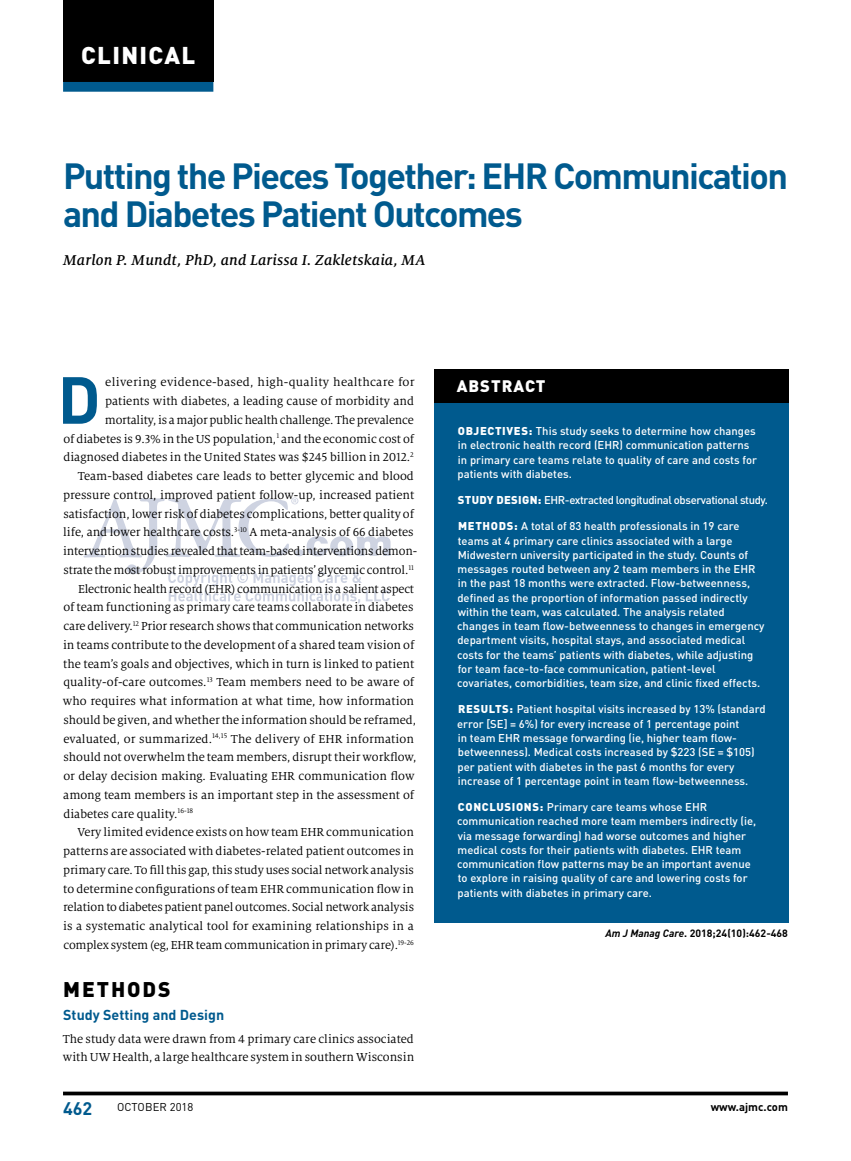
<style>
.page{position:relative;width:851px;height:1161px;background:#fff}
.page>*{position:absolute;margin:0;border:0;box-sizing:border-box;transform-origin:0 0}
.t1{font:700 65.4px "DINOT";color:#005a8e}
.t2{font:700 36px/37.5px "DINOT";letter-spacing:-.045em;color:#005a8e}
.t3{font:900 24px "DINOT";letter-spacing:.055em;color:#fff}
.t4{font:900 21px "DINOT";letter-spacing:.09em;color:#000}
.t5{font:700 18px "DINOT";color:#005a8e}
.t6{font:900 16.5px "DINOT";letter-spacing:.06em;color:#fff}
.t7{font:italic 500 15.75px "Milo Serif OT";letter-spacing:.01em;color:#000}
.t8{font:700 14.25px "DINOT";color:#005a8e}
.t9{font:12.75px/18.8px "Milo Serif OT";color:#000}
.t10{font:12.75px "Milo Serif OT";letter-spacing:.02em;color:#000}
.t11{font:500 11.25px/14.2px "DINOT";color:#fff}
.t12{font:500 11.25px "DINOT";letter-spacing:-.035em;color:#fff}
.t13{font:700 11.25px "DINOT";color:#000}
.t14{font:11.25px "DINOT";color:#000}
.t15{font:700 10.5px "DINOT";color:#000}
.s1{font-weight:900}
.s2{font-style:italic}
</style>
<div class="page">
<hr style="left:63px;top:1092px;width:725px;height:3px;background:#000">
<svg style="left:83px;top:497px;width:307px;height:107px"></svg>
<div style="left:434px;top:369px;width:354px;height:34px;background:#000"></div>
<div style="left:434px;top:403px;width:354px;height:520px;background:#005a8e"></div>
<div style="left:63px;top:0;width:150px;height:82px;background:#000"></div>
<div style="left:63px;top:82px;width:150px;height:10px;background:#005a8e"></div>
<h3 class="t3" style="left:81px;top:39px;width:115px">CLINICAL</h3>
<h2 class="t2" style="left:63px;top:156px;width:726px">Putting the Pieces Together: EHR Communication and Diabetes Patient Outcomes</h2>
<p class="t7" style="left:63px;top:252px;width:364px">Marlon P. Mundt, PhD, and Larissa I. Zakletskaia, MA</p>
<h1 class="t1" style="left:58px;top:357px;width:45px">D</h1>
<p class="t10" style="left:105px;top:376px;width:311px">elivering evidence-based, high-quality healthcare for</p>
<p class="t9" style="left:105px;top:392px;width:310px">patients with diabetes, a leading cause of morbidity and</p>
<p class="t9" style="left:105px;top:411px;width:310px">mortality, is a major public health challenge. The prevalence</p>
<p class="t9" style="left:63px;top:429px;width:352px">of diabetes is 9.3% in the US population,<sup>1</sup> and the economic cost of</p>
<p class="t9" style="left:63px;top:448px;width:352px">diagnosed diabetes in the United States was $245 billion in 2012.<sup>2</sup></p>
<p class="t9" style="left:78px;top:467px;width:338px">Team-based diabetes care leads to better glycemic and blood</p>
<p class="t9" style="left:63px;top:486px;width:352px">pressure control, improved patient follow-up, increased patient</p>
<p class="t9" style="left:63px;top:504px;width:352px">satisfaction, lower risk of diabetes complications, better quality of</p>
<p class="t9" style="left:63px;top:523px;width:352px">life, and lower healthcare costs.<sup>3-10</sup> A meta-analysis of 66 diabetes</p>
<p class="t9" style="left:63px;top:542px;width:356px">intervention studies revealed that team-based interventions demon-</p>
<p class="t9" style="left:63px;top:561px;width:352px">strate the most robust improvements in patients’ glycemic control.<sup>11</sup></p>
<p class="t9" style="left:78px;top:579px;width:337px">Electronic health record (EHR) communication is a salient aspect</p>
<p class="t9" style="left:63px;top:598px;width:351px">of team functioning as primary care teams collaborate in diabetes</p>
<p class="t9" style="left:63px;top:617px;width:352px">care delivery.<sup>12</sup> Prior research shows that communication networks</p>
<p class="t9" style="left:63px;top:636px;width:353px">in teams contribute to the development of a shared team vision of</p>
<p class="t9" style="left:63px;top:654px;width:352px">the team’s goals and objectives, which in turn is linked to patient</p>
<p class="t9" style="left:63px;top:673px;width:352px">quality-of-care outcomes.<sup>13</sup> Team members need to be aware of</p>
<p class="t9" style="left:63px;top:692px;width:353px">who requires what information at what time, how information</p>
<p class="t9" style="left:63px;top:711px;width:354px">should be given, and whether the information should be reframed,</p>
<p class="t9" style="left:63px;top:729px;width:352px">evaluated, or summarized.<sup>14,15</sup> The delivery of EHR information</p>
<p class="t9" style="left:63px;top:748px;width:354px">should not overwhelm the team members, disrupt their workflow,</p>
<p class="t9" style="left:63px;top:767px;width:352px">or delay decision making. Evaluating EHR communication flow</p>
<p class="t9" style="left:63px;top:786px;width:352px">among team members is an important step in the assessment of</p>
<p class="t9" style="left:63px;top:804px;width:131px">diabetes care quality.<sup>16-18</sup></p>
<p class="t9" style="left:77px;top:823px;width:338px">Very limited evidence exists on how team EHR communication</p>
<p class="t9" style="left:63px;top:842px;width:352px">patterns are associated with diabetes-related patient outcomes in</p>
<p class="t9" style="left:63px;top:861px;width:352px">primary care. To fill this gap, this study uses social network analysis</p>
<p class="t9" style="left:63px;top:879px;width:352px">to determine configurations of team EHR communication flow in</p>
<p class="t9" style="left:63px;top:898px;width:352px">relation to diabetes patient panel outcomes. Social network analysis</p>
<p class="t9" style="left:63px;top:917px;width:352px">is a systematic analytical tool for examining relationships in a</p>
<p class="t9" style="left:63px;top:936px;width:352px">complex system (eg, EHR team communication in primary care).<sup>19-26</sup></p>
<h3 class="t4" style="left:63px;top:975px;width:109px">METHODS</h3>
<p class="t8" style="left:63px;top:1006px;width:162px">Study Setting and Design</p>
<p class="t9" style="left:63px;top:1029px;width:353px">The study data were drawn from 4 primary care clinics associated with UW Health, a large healthcare system in southern Wisconsin</p>
<p class="t6" style="left:456px;top:375px;width:90px">ABSTRACT</p>
<p class="t11" style="left:457px;top:424px;width:301px"><span class="s1">OBJECTIVES:</span> This study seeks to determine how changes in electronic health record (EHR) communication patterns in primary care teams relate to quality of care and costs for patients with diabetes.</p>
<p class="t12" style="left:458px;top:493px;width:311px"><span class="s1">STUDY DESIGN:</span> EHR-extracted longitudinal observational study.</p>
<p class="t11" style="left:457px;top:519px;width:309px"><span class="s1">METHODS:</span> A total of 83 health professionals in 19 care teams at 4 primary care clinics associated with a large Midwestern university participated in the study. Counts of messages routed between any 2 team members in the EHR in the past 18 months were extracted. Flow-betweenness, defined as the proportion of information passed indirectly within the team, was calculated. The analysis related changes in team flow-betweenness to changes in emergency department visits, hospital stays, and associated medical costs for the teams’ patients with diabetes, while adjusting for team face-to-face communication, patient-level covariates, comorbidities, team size, and clinic fixed effects.</p>
<p class="t11" style="left:457px;top:702px;width:310px"><span class="s1">RESULTS:</span> Patient hospital visits increased by 13% (standard error [SE] = 6%) for every increase of 1 percentage point<br>in team EHR message forwarding (ie, higher team flow&shy;betweenness). Medical costs increased by $223 (SE = $105) per patient with diabetes in the past 6 months for every increase of 1 percentage point in team flow-betweenness.</p>
<p class="t11" style="left:457px;top:800px;width:300px"><span class="s1">CONCLUSIONS:</span> Primary care teams whose EHR communication reached more team members indirectly (ie, via message forwarding) had worse outcomes and higher medical costs for their patients with diabetes. EHR team communication flow patterns may be an important avenue to explore in raising quality of care and lowering costs for patients with diabetes in primary care.</p>
<p class="t15" style="left:605px;top:927px;width:184px"><span class="s2">Am J Manag Care</span>. 2018;24(10):462-468</p>
<h3 class="t5" style="left:63px;top:1096px;width:31px">462</h3>
<p class="t14" style="left:117px;top:1100px;width:78px">OCTOBER 2018</p>
<p class="t13" style="left:710px;top:1099px;width:79px">www.ajmc.com</p>
</div>
